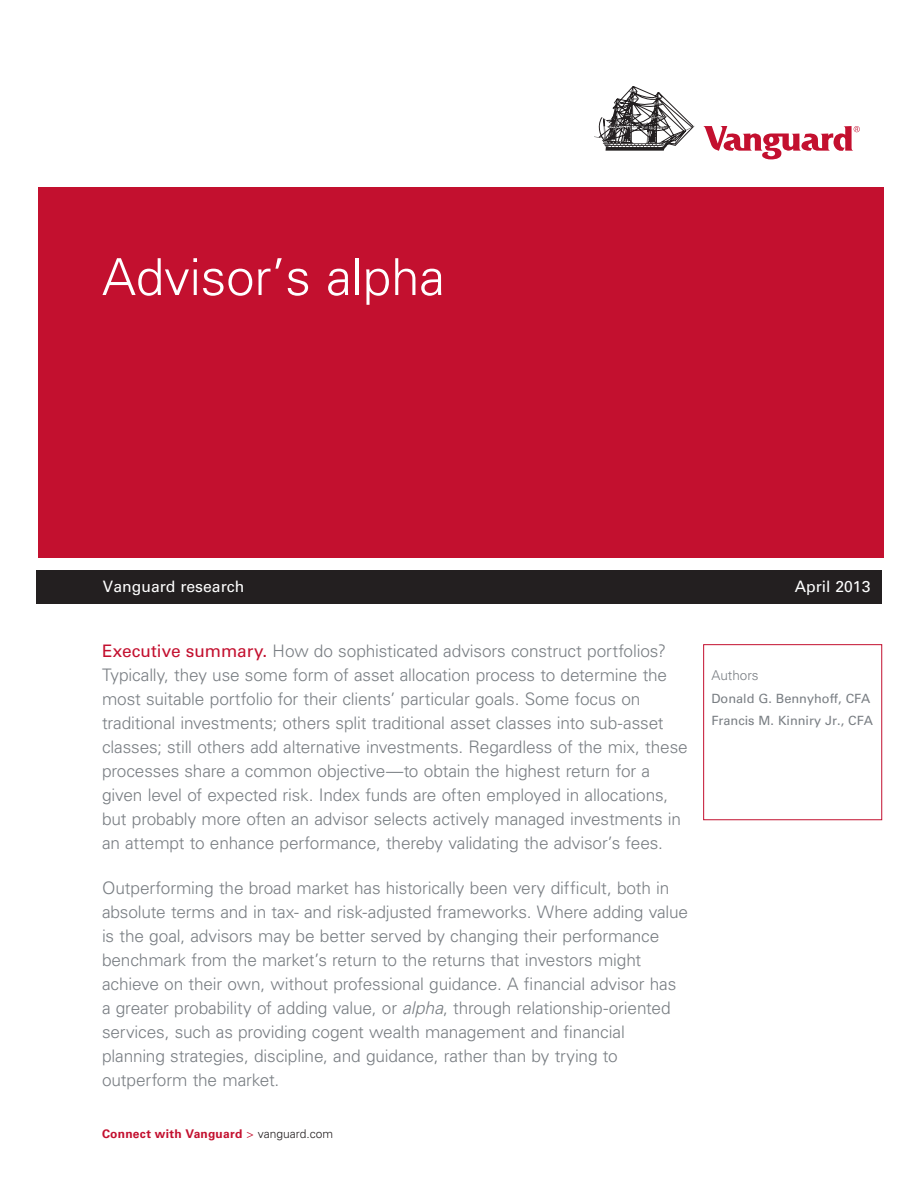
<style>
.page{position:relative;width:918px;height:1188px;background:#fff}
.page>*{position:absolute;margin:0;border:0;box-sizing:border-box;transform-origin:0 0}
.FC_Title{font:300 51px "Univers LT Std";color:#fff}
.FC_Exec_Sum_Red{font:300 17.25px/24px "Univers LT Std";letter-spacing:-.01em;color:#797e83}
.FC_Exec_Sum{font:300 17.25px/24px "Univers LT Std";letter-spacing:-.01em;color:#797e83}
.FC_Title_bar{font:15.75px "Univers LT Std";color:#fff}
.Author_heading{font:300 13.5px "Univers LT Std";color:#797e83}
.Author_name{font:12.75px "Univers LT Std";color:#797e83}
.FC_Connect_with_Info{font:700 12px "Univers LT Std";letter-spacing:.02em;color:#c3102f}
.s1{font-weight:400;color:#c3102f}
.s2{font-style:italic;font-size:17.7px}
.s3{font-weight:300}
.s4{font-weight:300;color:#231f20}
</style>
<div class="page">
<div style="left:38px;top:187px;width:846px;height:370px;background:#c3102f"></div>
<svg style="left:594px;top:86px;width:101px;height:65px"></svg>
<svg style="left:703px;top:126px;width:157px;height:33px"></svg>
<div style="left:36px;top:570px;width:846px;height:34px;background:#231f20"></div>
<div style="left:703px;top:644px;width:179px;height:176px;border:1px solid #c3102f"></div>
<p class="FC_Title" style="left:102px;top:246px;width:344px">Advisor’s alpha</p>
<p class="FC_Title_bar" style="left:103px;top:578px;width:143px">Vanguard research</p>
<p class="FC_Title_bar" style="left:795px;top:578px;width:77px">April 2013</p>
<p class="FC_Exec_Sum_Red" style="left:102px;top:639px;width:587px"><span class="s1">Executive summary.</span> How do sophisticated advisors construct portfolios?<br>Typically, they use some form of asset allocation process to determine the most suitable portfolio for their clients’ particular goals. Some focus on traditional investments; others split traditional asset classes into sub-asset classes; still others add alternative investments. Regardless of the mix, these processes share a common objective—to obtain the highest return for a given level of expected risk. Index funds are often employed in allocations, but probably more often an advisor selects actively managed investments in an attempt to enhance performance, thereby validating the advisor’s fees.</p>
<p class="FC_Exec_Sum" style="left:102px;top:876px;width:588px">Outperforming the broad market has historically been very difficult, both in absolute terms and in tax- and risk-adjusted frameworks. Where adding value is the goal, advisors may be better served by changing their performance benchmark from the market’s return to the returns that investors might achieve on their own, without professional guidance. A financial advisor has a greater probability of adding value, or <span class="s2">alpha</span>, through relationship-oriented services, such as providing cogent wealth management and financial planning strategies, discipline, and guidance, rather than by trying to outperform the market.</p>
<p class="FC_Connect_with_Info" style="left:102px;top:1127px;width:233px">Connect with Vanguard <span class="s3">&gt;</span> <span class="s4">vanguard.com</span></p>
<p class="Author_heading" style="left:711px;top:667px;width:49px">Authors</p>
<p class="Author_name" style="left:711px;top:691px;width:161px">Donald G. Bennyhoff, CFA</p>
<p class="Author_name" style="left:711px;top:713px;width:163px">Francis M. Kinniry Jr., CFA</p>
</div>
